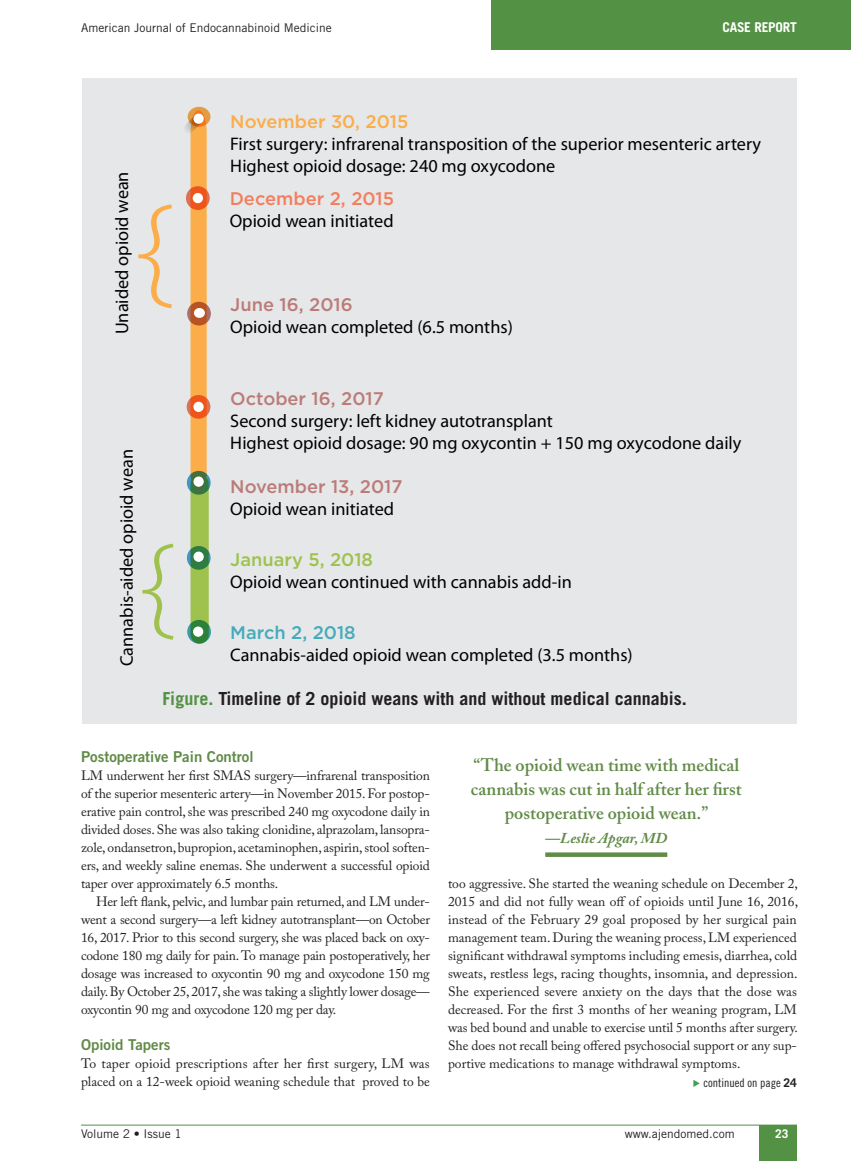
<style>
.page{position:relative;width:851px;height:1161px;background:#fff}
.page>*{position:absolute;margin:0;border:0;box-sizing:border-box;transform-origin:0 0}
.t1{font:300 121.65px "Gotham X Narrow";color:#fbad49}
.t2{font:300 112.5px "Gotham X Narrow";color:#9fc14e}
.t3{font:18.3px/21.9px "Myriad Pro";color:#000}
.t4{font:500 18.3px "Gotham";color:#bb7c79}
.t5{font:500 18.3px "Gotham";color:#fbad49}
.t6{font:500 18.3px "Gotham";color:#f37e5e}
.t7{font:500 18.3px "Gotham";color:#9fc14e}
.t8{font:500 18.3px "Gotham";color:#45abba}
.t9{font:600 18px/24px "Adobe Caslon";color:#618b48;text-align:center}
.t10{font:700 18px "Trade Gothic";color:#231f20}
.t11{font:15px "Trade Gothic Bold Two";color:#618b48}
.t12{font:italic 700 15px "Adobe Caslon Pro";color:#618b48}
.t13{font:13.5px/18px "Adobe Caslon Pro";letter-spacing:-.005em;color:#231f20;text-align:justify}
.t14{font:700 13.5px "Trade Gothic";letter-spacing:-.015em;color:#fff}
.t15{font:12px "Trade Gothic";color:#231f20}
.t16{font:12px "Trade Gothic Cond Eighteen";color:#231f20}
.t17{font:700 12px "Trade Gothic";color:#fff}
.s1{color:#539145}
.s2{font-family:"Trade Gothic";font-weight:700}
</style>
<div class="page">
<div style="left:82px;top:79px;width:714px;height:645px;background:#e6e7e8"></div>
<div style="left:490px;top:0;width:360px;height:50px;background:#539145"></div>
<div style="left:759px;top:1125px;width:37px;height:36px;background:#539145"></div>
<hr style="left:81px;top:1125px;width:715px;height:1px;background:#539145">
<div style="left:188px;top:107px;width:22px;height:20px;background:#e29c42;border-radius:50%"></div>
<svg style="left:185px;top:110px;width:24px;height:534px"></svg>
<div style="left:193px;top:114px;width:11px;height:10px;background:#fff;border-radius:50%"></div>
<svg style="left:187px;top:395px;width:23px;height:24px"></svg>
<div style="left:193px;top:402px;width:11px;height:10px;background:#fff;border-radius:50%"></div>
<svg style="left:187px;top:546px;width:24px;height:24px"></svg>
<svg style="left:186px;top:186px;width:24px;height:24px"></svg>
<div style="left:193px;top:193px;width:10px;height:10px;background:#fff;border-radius:50%"></div>
<svg style="left:187px;top:302px;width:24px;height:24px"></svg>
<div style="left:194px;top:308px;width:11px;height:10px;background:#fff;border-radius:50%"></div>
<div style="left:193px;top:552px;width:11px;height:10px;background:#fff;border-radius:50%"></div>
<svg style="left:187px;top:471px;width:24px;height:24px"></svg>
<div style="left:193px;top:477px;width:11px;height:10px;background:#fff;border-radius:50%"></div>
<svg style="left:187px;top:620px;width:24px;height:24px"></svg>
<div style="left:193px;top:627px;width:10px;height:10px;background:#fff;border-radius:50%"></div>
<div style="left:545px;top:852px;width:122px;height:5px;background:#618b48"></div>
<p class="t15" style="left:81px;top:21px;width:252px">American Journal of Endocannabinoid Medicine</p>
<p class="t14" style="left:722px;top:19px;width:76px">CASE REPORT</p>
<h3 class="t3" style="left:111px;top:334px;width:164px;rotate:-90deg">Unaided opioid wean</h3>
<h1 class="t1" style="left:134px;top:177px;width:43px">{</h1>
<h3 class="t3" style="left:115px;top:666px;width:218px;rotate:-90deg">Cannabis-aided opioid wean</h3>
<h2 class="t2" style="left:139px;top:519px;width:40px">{</h2>
<h3 class="t5" style="left:230px;top:111px;width:180px">November 30, 2015</h3>
<h3 class="t3" style="left:230px;top:133px;width:532px">First surgery: infrarenal transposition of the superior mesenteric artery<br>Highest opioid dosage: 240 mg oxycodone</h3>
<h3 class="t6" style="left:230px;top:188px;width:166px">December 2, 2015</h3>
<h3 class="t3" style="left:230px;top:209px;width:165px">Opioid wean initiated</h3>
<h3 class="t4" style="left:230px;top:294px;width:124px">June 16, 2016</h3>
<h3 class="t3" style="left:230px;top:315px;width:284px">Opioid wean completed (6.5 months)</h3>
<h3 class="t4" style="left:230px;top:389px;width:155px">October 16, 2017</h3>
<h3 class="t3" style="left:230px;top:410px;width:512px">Second surgery: left kidney autotransplant<br>Highest opioid dosage: 90 mg oxycontin + 150 mg oxycodone daily</h3>
<h3 class="t4" style="left:230px;top:476px;width:174px">November 13, 2017</h3>
<h3 class="t3" style="left:230px;top:497px;width:165px">Opioid wean initiated</h3>
<h3 class="t7" style="left:230px;top:549px;width:144px">January 5, 2018</h3>
<h3 class="t3" style="left:230px;top:570px;width:343px">Opioid wean continued with cannabis add-in</h3>
<h3 class="t8" style="left:230px;top:622px;width:127px">March 2, 2018</h3>
<h3 class="t3" style="left:230px;top:643px;width:404px">Cannabis-aided opioid wean completed (3.5 months)</h3>
<h3 class="t10" style="left:162px;top:688px;width:526px"><span class="s1">Figure.</span> Timeline of 2 opioid weans with and without medical cannabis.</h3>
<p class="t11" style="left:81px;top:747px;width:174px">Postoperative Pain Control</p>
<p class="t13" style="left:81px;top:766px;width:350px">LM underwent her first SMAS surgery—infrarenal transposition of the superior mesenteric artery—in November 2015. For postop&shy;erative pain control, she was prescribed 240 mg oxycodone daily in divided doses. She was also taking clonidine, alprazolam, lansopra&shy;zole, ondansetron, bupropion, acetaminophen, aspirin, stool soften&shy;ers, and weekly saline enemas. She underwent a successful opioid taper over approximately 6.5 months.</p>
<p class="t13" style="left:81px;top:892px;width:350px;text-indent:15px">Her left flank, pelvic, and lumbar pain returned, and LM under&shy;went a second surgery—a left kidney autotransplant—on October 16, 2017. Prior to this second surgery, she was placed back on oxy&shy;codone 180 mg daily for pain. To manage pain postoperatively, her dosage was increased to oxycontin 90 mg and oxycodone 150 mg daily. By October 25, 2017, she was taking a slightly lower dosage— oxycontin 90 mg and oxycodone 120 mg per day.</p>
<p class="t11" style="left:81px;top:1035px;width:91px">Opioid Tapers</p>
<p class="t13" style="left:81px;top:1054px;width:350px">To taper opioid prescriptions after her first surgery, LM was placed on a 12-week opioid weaning schedule that proved to be</p>
<h3 class="t9" style="left:471px;top:753px;width:272px">“The opioid wean time with medical cannabis was cut in half after her first postoperative opioid wean.”</h3>
<p class="t12" style="left:545px;top:829px;width:123px">—Leslie Apgar, MD</p>
<p class="t13" style="left:448px;top:874px;width:351px">too aggressive. She started the weaning schedule on December 2, 2015 and did not fully wean off of opioids until June 16, 2016, instead of the February 29 goal proposed by her surgical pain management team. During the weaning process, LM experienced significant withdrawal symptoms including emesis, diarrhea, cold sweats, restless legs, racing thoughts, insomnia, and depression.<br>She experienced severe anxiety on the days that the dose was decreased. For the first 3 months of her weaning program, LM was bed bound and unable to exercise until 5 months after surgery.<br>She does not recall being offered psychosocial support or any sup&shy;portive medications to manage withdrawal symptoms.</p>
<p class="t16" style="left:703px;top:1076px;width:95px">continued on page <span class="s2">24</span></p>
<p class="t15" style="left:81px;top:1127px;width:102px">Volume 2 • Issue 1</p>
<p class="t15" style="left:624px;top:1127px;width:112px">www.ajendomed.com</p>
<p class="t17" style="left:775px;top:1126px;width:15px">23</p>
</div>
